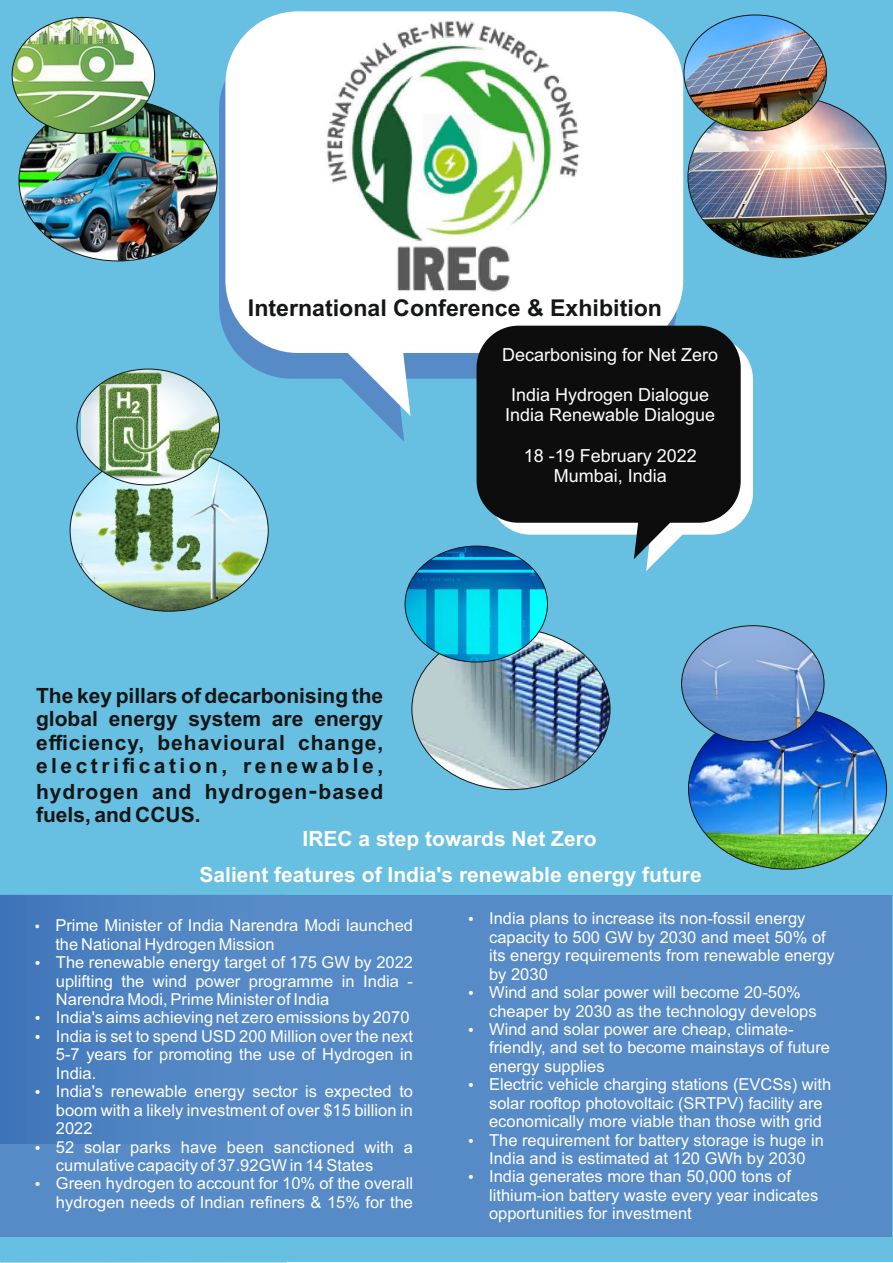
<style>
.page{position:relative;width:893px;height:1263px;background:#fff}
.page>*{position:absolute;margin:0;border:0;box-sizing:border-box;transform-origin:0 0}
.t1{font:700 23.1px "Arial";color:#151616}
.t2{font:700 21px/23.4px "Arial";letter-spacing:.05em;color:#151616;text-align:justify}
.t3{font:700 21px "Arial";color:#fff}
.t4{font:18px/20.1px "Arial";color:#fff;text-align:center}
.t5{font:16.5px/18.5px "Arial";color:#fff}
.s1{font-family:"Tahoma"}
</style>
<div class="page">
<div style="left:0;top:0;width:893px;height:1262px;background:#67bfe2"></div>
<div style="left:0;top:895px;width:892px;height:341px;background:#578bc7"></div>
<svg style="left:219px;top:82px;width:258px;height:360px"></svg>
<svg style="left:225px;top:11px;width:458px;height:405px;background:#dfeef6"></svg>
<svg style="left:522px;top:350px;width:231px;height:221px"></svg>
<svg style="left:477px;top:326px;width:264px;height:233px;background:#232d30"></svg>
<img style="left:321px;top:16px;width:269px;height:278px">
<img style="left:70px;top:450px;width:198px;height:161px;border-radius:50%">
<img style="left:82px;top:369px;width:137px;height:116px">
<img style="left:688px;top:97px;width:198px;height:161px;border-radius:50%">
<img style="left:684px;top:15px;width:142px;height:116px;border-radius:50%">
<img style="left:688px;top:709px;width:199px;height:159px;border-radius:50%">
<img style="left:682px;top:626px;width:142px;height:116px;border-radius:50%">
<img style="left:19px;top:100px;width:198px;height:161px;border-radius:50%">
<img style="left:12px;top:17px;width:143px;height:116px;border-radius:50%">
<img style="left:412px;top:628px;width:198px;height:162px;border-radius:50%">
<img style="left:405px;top:546px;width:142px;height:116px;border-radius:50%">
<svg style="left:36px;top:961px;width:4px;height:4px"></svg>
<svg style="left:36px;top:1016px;width:4px;height:4px"></svg>
<svg style="left:36px;top:1035px;width:4px;height:4px"></svg>
<svg style="left:36px;top:1090px;width:4px;height:4px"></svg>
<h1 class="t1" style="left:248px;top:299px;width:416px">International Conference &amp; Exhibition</h1>
<p class="t2" style="left:36px;top:685px;width:349px">The key pillars of decarbonising the global energy system are energy efficiency, behavioural change, electrification, renewable,</p>
<p class="t2" style="left:36px;top:781px;width:349px">hydrogen and hydrogen<span class="s1">‐</span>based fuels, and CCUS.</p>
<p class="t4" style="left:502px;top:346px;width:218px">Decarbonising for Net Zero</p>
<p class="t4" style="left:505px;top:387px;width:212px">India Hydrogen Dialogue<br>India Renewable Dialogue</p>
<p class="t4" style="left:524px;top:447px;width:175px">18 -19 February 2022<br>Mumbai, India</p>
<p class="t3" style="left:303px;top:831px;width:296px">IREC a step towards Net Zero</p>
<p class="t3" style="left:200px;top:866px;width:504px">Salient features of India's renewable energy future</p>
<p class="t5" style="left:55px;top:918px;width:359px">Prime Minister of India Narendra Modi launched the National Hydrogen Mission<br>The renewable energy target of 175 GW by 2022 uplifting the wind power programme in India - Narendra Modi, Prime Minister of India<br>India's aims achieving net zero emissions by 2070<br>India is set to spend USD 200 Million over the next 5-7 years for promoting the use of Hydrogen in India.<br>India's renewable energy sector is expected to boom with a likely investment of over $15 billion in 2022<br>52 solar parks have been sanctioned with a cumulative capacity of 37.92GW in 14 States Green hydrogen to account for 10% of the overall hydrogen needs of Indian refiners &amp; 15% for the</p>
<p class="t5" style="left:489px;top:911px;width:347px">India plans to increase its non-fossil energy capacity to 500 GW by 2030 and meet 50% of its energy requirements from renewable energy by 2030<br>Wind and solar power will become 20-50% cheaper by 2030 as the technology develops Wind and solar power are cheap, climate&shy;friendly, and set to become mainstays of future energy supplies<br>Electric vehicle charging stations (EVCSs) with solar rooftop photovoltaic (SRTPV) facility are economically more viable than those with grid The requirement for battery storage is huge in India and is estimated at 120 GWh by 2030<br>India generates more than 50,000 tons of lithium-ion battery waste every year indicates opportunities for investment</p>
</div>
